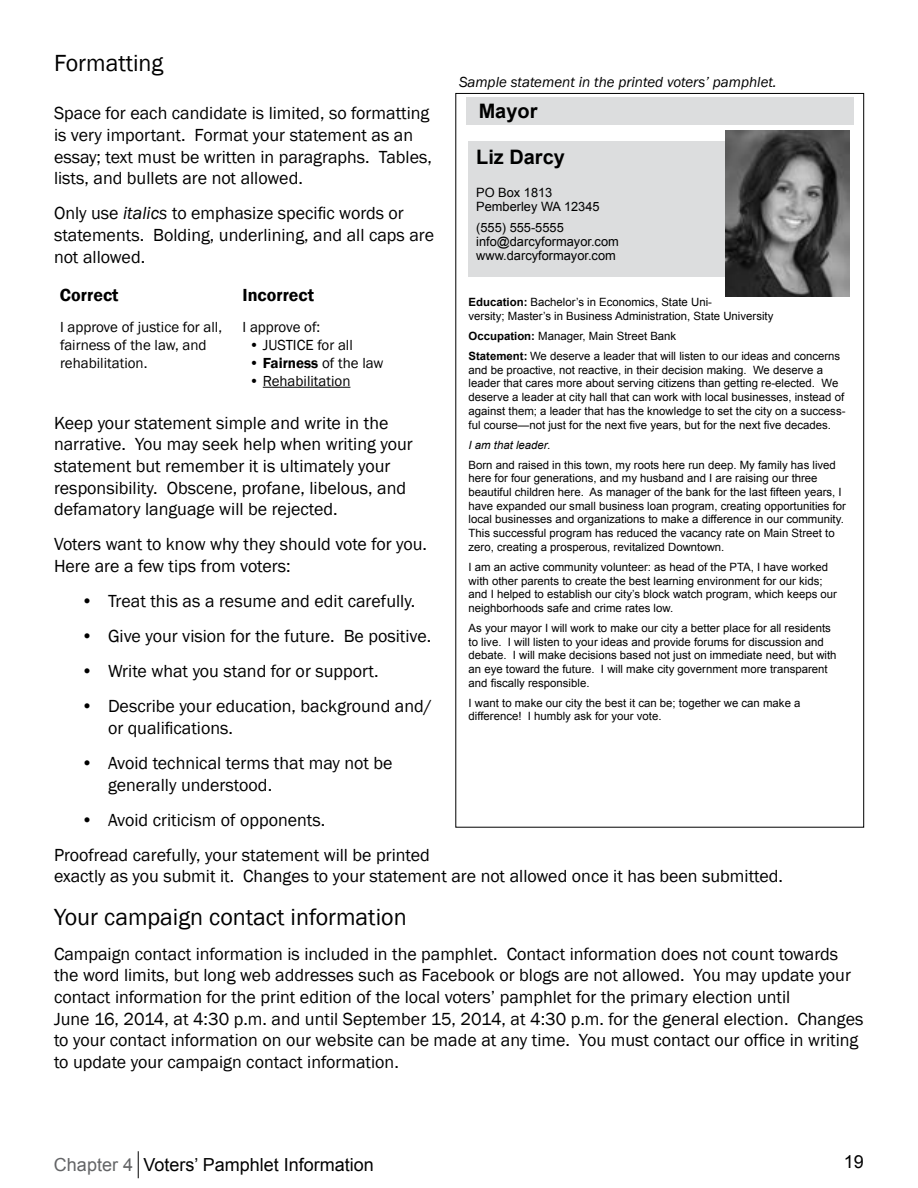
<style>
.page{position:relative;width:918px;height:1188px;background:#fff}
.page>*{position:absolute;margin:0;border:0;box-sizing:border-box;transform-origin:0 0}
.t1{font:24px "Franklin Gothic";color:#000}
.t2{font:700 19.95px "Arial";color:#000}
.t3{font:18px/21.6px "Franklin Gothic";color:#000}
.t4{font:18px "Arial";color:#000}
.t5{font:600 18px "Franklin Gothic";color:#000}
.t6{font:15px/18px "Franklin Gothic";color:#000}
.t7{font:italic 15px "Franklin Gothic";color:#000}
.t8{font:12.75px/14.2px "Arial";color:#000}
.t9{font:11.4px/13.6px "Arial";color:#000}
.t10{font:italic 11.4px "Arial";color:#000}
.s1{font-style:italic}
.s2{font-weight:600}
.s3{font-weight:700}
.s4{color:#636466}
</style>
<div class="page">
<svg style="left:138px;top:1151px;width:1px;height:27px"></svg>
<hr style="left:263px;top:387px;width:87px;height:1px;background:#000">
<div style="left:466px;top:97px;width:387px;height:28px;background:#dcddde"></div>
<div style="left:469px;top:142px;width:375px;height:135px;background:#dcddde"></div>
<img style="left:725px;top:130px;width:125px;height:167px">
<h1 class="t1" style="left:54px;top:48px;width:111px">Formatting</h1>
<h3 class="t3" style="left:54px;top:103px;width:379px">Space for each candidate is limited, so formatting is very important. Format your statement as an essay; text must be written in paragraphs. Tables, lists, and bullets are not allowed.</h3>
<h3 class="t3" style="left:54px;top:203px;width:382px">Only use <span class="s1">italics</span> to emphasize specific words or statements. Bolding, underlining, and all caps are not allowed.</h3>
<h3 class="t5" style="left:60px;top:284px;width:60px">Correct</h3>
<h3 class="t6" style="left:60px;top:318px;width:164px">I approve of justice for all, fairness of the law, and rehabilitation.</h3>
<h3 class="t7" style="left:459px;top:73px;width:319px">Sample statement in the printed voters’ pamphlet.</h3>
<h2 class="t2" style="left:479px;top:98px;width:60px">Mayor</h2>
<h2 class="t2" style="left:476px;top:144px;width:90px">Liz Darcy</h2>
<p class="t8" style="left:476px;top:185px;width:125px">PO Box 1813<br>Pemberley WA 12345</p>
<p class="t8" style="left:476px;top:220px;width:144px">(555) 555-5555 info@darcyformayor.com www.darcyformayor.com</p>
<h3 class="t5" style="left:243px;top:284px;width:73px">Incorrect</h3>
<h3 class="t6" style="left:243px;top:318px;width:79px">I approve of:</h3>
<h3 class="t6" style="left:249px;top:336px;width:105px">• JUSTICE for all</h3>
<h3 class="t6" style="left:249px;top:354px;width:136px">• <span class="s2">Fairness</span> of the law</h3>
<h3 class="t6" style="left:249px;top:372px;width:103px">• Rehabilitation</h3>
<h3 class="t3" style="left:54px;top:412px;width:360px">Keep your statement simple and write in the narrative. You may seek help when writing your statement but remember it is ultimately your responsibility. Obscene, profane, libelous, and defamatory language will be rejected.</h3>
<h3 class="t3" style="left:54px;top:534px;width:375px">Voters want to know why they should vote for you.<br>Here are a few tips from voters:</h3>
<h3 class="t3" style="left:81px;top:590px;width:336px">• Treat this as a resume and edit carefully.</h3>
<h3 class="t3" style="left:81px;top:626px;width:352px">• Give your vision for the future. Be positive.</h3>
<h3 class="t3" style="left:81px;top:661px;width:299px">• Write what you stand for or support.</h3>
<h3 class="t3" style="left:108px;top:696px;width:326px;text-indent:-27px">• Describe your education, background and/ or qualifications.</h3>
<h3 class="t3" style="left:108px;top:752px;width:286px;text-indent:-27px">• Avoid technical terms that may not be generally understood.</h3>
<h3 class="t3" style="left:54px;top:802px;width:377px;line-height:35.1px;text-indent:27px">• Avoid criticism of opponents.<br>Proofread carefully, your statement will be printed</h3>
<h3 class="t3" style="left:54px;top:866px;width:731px">exactly as you submit it. Changes to your statement are not allowed once it has been submitted.</h3>
<h1 class="t1" style="left:54px;top:902px;width:354px">Your campaign contact information</h1>
<p class="t3" style="left:54px;top:943px;width:811px">Campaign contact information is included in the pamphlet. Contact information does not count towards the word limits, but long web addresses such as Facebook or blogs are not allowed. You may update your contact information for the print edition of the local voters’ pamphlet for the primary election until<br>June 16, 2014, at 4:30 p.m. and until September 15, 2014, at 4:30 p.m. for the general election. Changes to your contact information on our website can be made at any time. You must contact our office in writing to update your campaign contact information.</p>
<p class="t9" style="left:469px;top:296px;width:306px"><span class="s3">Education:</span> Bachelor’s in Economics, State Uni-<br>versity; Master’s in Business Administration, State University</p>
<p class="t9" style="left:469px;top:326px;width:373px;line-height:20.1px"><span class="s3">Occupation:</span> Manager, Main Street Bank<br><span class="s3">Statement:</span> We deserve a leader that will listen to our ideas and concerns</p>
<p class="t9" style="left:469px;top:363px;width:378px">and be proactive, not reactive, in their decision making. We deserve a leader that cares more about serving citizens than getting re-elected. We deserve a leader at city hall that can work with local businesses, instead of against them; a leader that has the knowledge to set the city on a success&shy;ful course—not just for the next five years, but for the next five decades.</p>
<p class="t10" style="left:469px;top:437px;width:83px">I am that leader.</p>
<p class="t9" style="left:469px;top:458px;width:379px">Born and raised in this town, my roots here run deep. My family has lived here for four generations, and my husband and I are raising our three beautiful children here. As manager of the bank for the last fifteen years, I have expanded our small business loan program, creating opportunities for local businesses and organizations to make a difference in our community.<br>This successful program has reduced the vacancy rate on Main Street to zero, creating a prosperous, revitalized Downtown.</p>
<p class="t9" style="left:469px;top:560px;width:370px">I am an active community volunteer: as head of the PTA, I have worked with other parents to create the best learning environment for our kids; and I helped to establish our city’s block watch program, which keeps our neighborhoods safe and crime rates low.</p>
<p class="t9" style="left:469px;top:621px;width:370px">As your mayor I will work to make our city a better place for all residents to live. I will listen to your ideas and provide forums for discussion and debate. I will make decisions based not just on immediate need, but with an eye toward the future. I will make city government more transparent and fiscally responsible.</p>
<p class="t9" style="left:469px;top:696px;width:333px">I want to make our city the best it can be; together we can make a difference! I humbly ask for your vote.</p>
<h3 class="t4" style="left:54px;top:1153px;width:321px"><span class="s4">Chapter 4</span> Voters’ Pamphlet Information</h3>
<h3 class="t4" style="left:844px;top:1149px;width:22px">19</h3>
</div>
